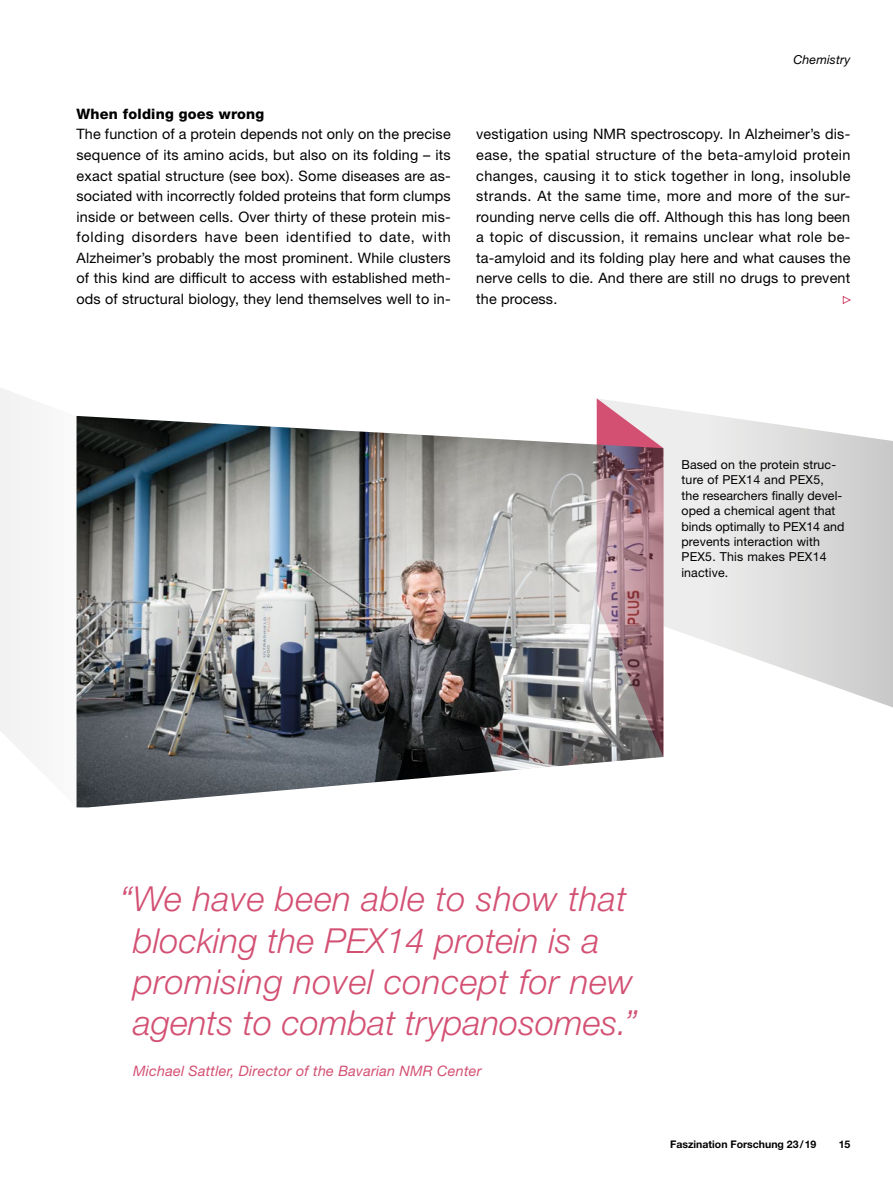
<style>
.page{position:relative;width:893px;height:1191px;background:#fff}
.page>*{position:absolute;margin:0;border:0;box-sizing:border-box;transform-origin:0 0}
._23_Zitat{font:italic 300 34.5px/41.1px "Helvetica Neue LT Std";letter-spacing:.005em;color:#d35073}
.Text_E{font:14.4px/20.5px "Helvetica Neue LT Std";letter-spacing:.01em;color:#000;text-align:justify}
._23_Zitat-2{font:italic 14.4px "Helvetica Neue LT Std";letter-spacing:.015em;color:#d35073}
.Text_E_Zwischenübers{font:800 14.4px "Helvetica Neue LT Std";letter-spacing:.015em;color:#000}
.BU_Flattersatz{font:12.3px/15.5px "Helvetica Neue LT Std";letter-spacing:.01em;color:#000}
.t1{font:italic 12.3px "Helvetica Neue LT Std";letter-spacing:.01em;color:#000}
.t2{font:700 10.5px "Helvetica Neue LT Std";color:#000}
</style>
<div class="page">
<svg style="left:0;top:388px;width:77px;height:419px"></svg>
<svg style="left:663px;top:408px;width:230px;height:299px"></svg>
<svg style="left:597px;top:398px;width:66px;height:18px"></svg>
<img style="left:77px;top:416px;width:586px;height:391px">
<svg style="left:842px;top:296px;width:9px;height:8px"></svg>
<p class="t1" style="left:794px;top:52px;width:58px">Chemistry</p>
<p class="Text_E_Zwischenübers" style="left:77px;top:105px;width:189px">When folding goes wrong</p>
<p class="Text_E" style="left:77px;top:124px;width:376px">The function of a protein depends not only on the precise sequence of its amino acids, but also on its folding – its exact spatial structure (see box). Some diseases are as&shy;sociated with incorrectly folded proteins that form clumps inside or between cells. Over thirty of these protein mis&shy;folding disorders have been identified to date, with Alzheimer’s probably the most prominent. While clusters of this kind are difficult to access with established meth&shy;ods of structural biology, they lend themselves well to in-</p>
<p class="Text_E" style="left:476px;top:124px;width:376px">vestigation using NMR spectroscopy. In Alzheimer’s dis&shy;ease, the spatial structure of the beta-amyloid protein changes, causing it to stick together in long, insoluble strands. At the same time, more and more of the sur&shy;rounding nerve cells die off. Although this has long been a topic of discussion, it remains unclear what role be&shy;ta-amyloid and its folding play here and what causes the nerve cells to die. And there are still no drugs to prevent the process.</p>
<p class="BU_Flattersatz" style="left:681px;top:456px;width:164px">Based on the protein struc&shy;ture of PEX14 and PEX5, the researchers finally devel&shy;oped a chemical agent that binds optimally to PEX14 and prevents interaction with<br>PEX5. This makes PEX14 inactive.</p>
<p class="_23_Zitat" style="left:133px;top:878px;width:506px;text-indent:-13px">“We have been able to show that blocking the PEX14 protein is a promising novel concept for new agents to combat trypanosomes.”</p>
<p class="_23_Zitat-2" style="left:133px;top:1062px;width:350px">Michael Sattler, Director of the Bavarian NMR Center</p>
<p class="t2" style="left:670px;top:1137px;width:148px">Faszination Forschung 23/19</p>
<p class="t2" style="left:839px;top:1137px;width:13px">15</p>
</div>
